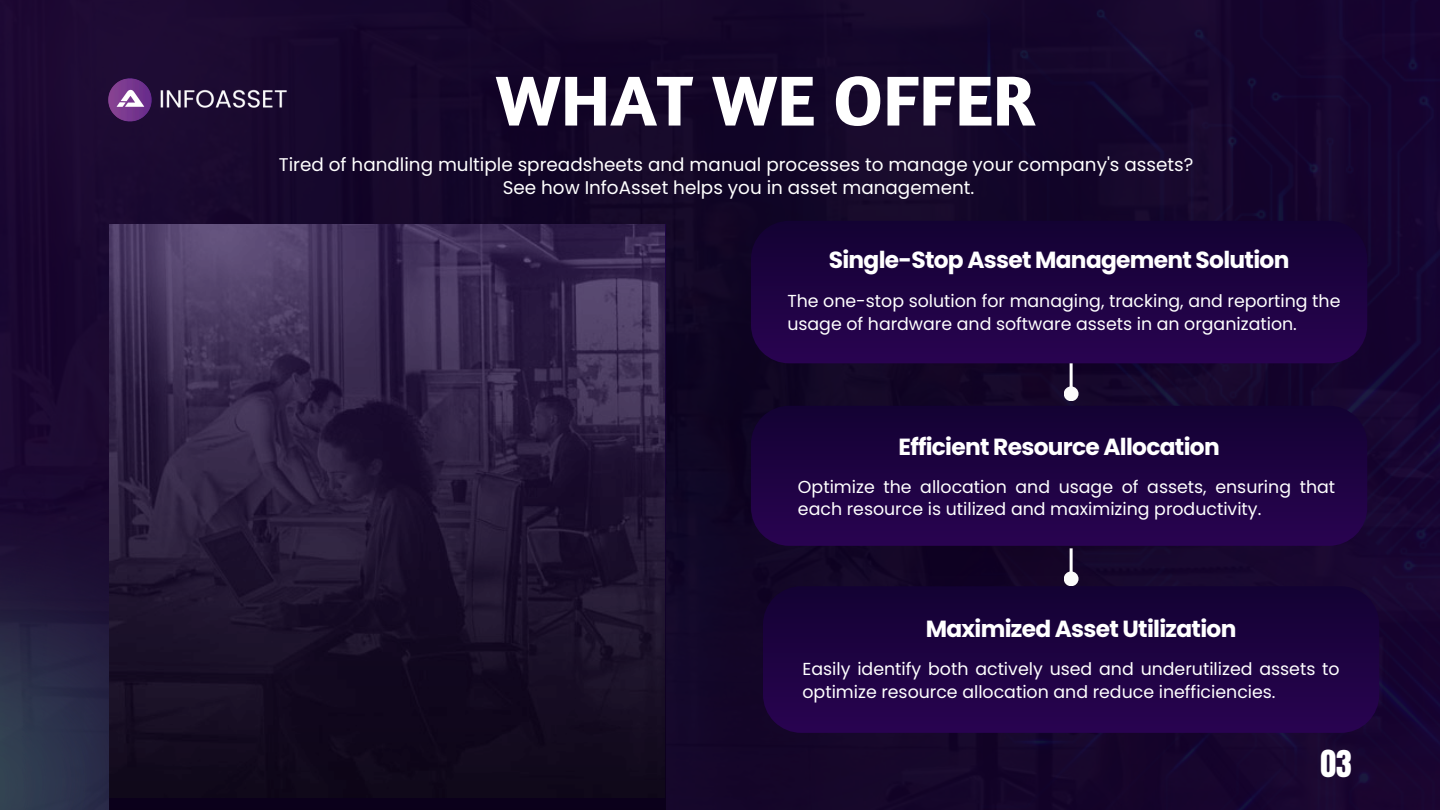
<style>
.page{position:relative;width:1440px;height:810px;background:#16072c}
.page>*{position:absolute;margin:0;border:0;box-sizing:border-box;transform-origin:0 0}
.t1{font:700 71.9px "Amaranth";color:#fff}
.t2{font:31.6px "Anton";color:#fff}
.t3{font:700 23.3px "Poppins";letter-spacing:-.03em;color:#fff}
.t4{font:18.4px "Poppins";color:#fff}
.t5{font:17.4px/22.5px "Poppins";color:#fff}
</style>
<div class="page">
<img style="left:0;top:423px;width:109px;height:387px">
<img style="left:785px;top:363px;width:555px;height:11px">
<svg style="left:751px;top:221px;width:616px;height:142px;background:#1d0241"></svg>
<img style="left:725px;top:421px;width:666px;height:155px">
<svg style="left:751px;top:406px;width:616px;height:140px;background:#1d0241"></svg>
<svg style="left:763px;top:586px;width:616px;height:147px;background:#1d0241"></svg>
<hr style="left:1070px;top:548px;width:3px;height:31px;background:#fff">
<hr style="left:1070px;top:363px;width:3px;height:31px;background:#fff">
<div style="left:1064px;top:571px;width:15px;height:15px;background:#fbfbfb;border-radius:50%"></div>
<div style="left:1064px;top:386px;width:15px;height:15px;background:#fbfbfb;border-radius:50%"></div>
<div style="left:109px;top:224px;width:556px;height:586px;background:#0e071a"></div>
<img style="left:110px;top:224px;width:555px;height:560px">
<img style="left:163px;top:83px;width:127px;height:31px">
<img style="left:100px;top:69px;width:63px;height:61px">
<p class="t1" style="left:495px;top:55px;width:542px">WHAT WE OFFER</p>
<p class="t4" style="left:279px;top:152px;width:916px">Tired of handling multiple spreadsheets and manual processes to manage your company's assets?</p>
<p class="t4" style="left:503px;top:175px;width:473px">See how InfoAsset helps you in asset management.</p>
<p class="t3" style="left:829px;top:244px;width:462px">Single-Stop Asset Management Solution</p>
<h2 class="t5" style="left:787px;top:290px;width:555px">The one-stop solution for managing, tracking, and reporting the usage of hardware and software assets in an organization.</h2>
<p class="t3" style="left:898px;top:430px;width:323px">Efficient Resource Allocation</p>
<p class="t5" style="left:798px;top:475px;width:539px">Optimize the allocation and usage of assets, ensuring that each resource is utilized and maximizing productivity.</p>
<p class="t3" style="left:926px;top:613px;width:312px">Maximized Asset Utilization</p>
<h2 class="t5" style="left:802px;top:658px;width:539px">Easily identify both actively used and underutilized assets to optimize resource allocation and reduce inefficiencies.</h2>
<h1 class="t2" style="left:1321px;top:741px;width:33px">03</h1>
</div>
